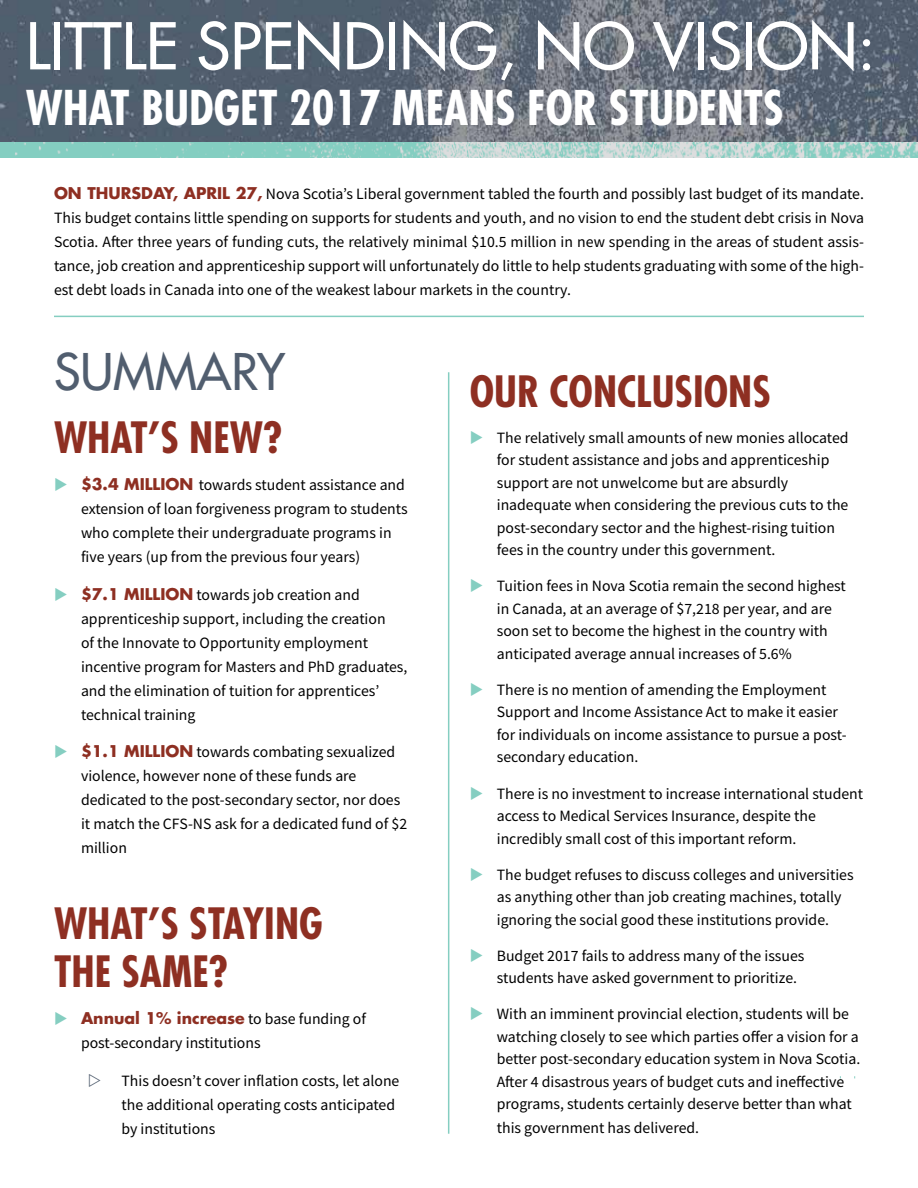
<style>
.page{position:relative;width:918px;height:1188px;background:#fff}
.page>*{position:absolute;margin:0;border:0;box-sizing:border-box;transform-origin:0 0}
.t1{font:500 62.7px "Futura Std";color:#fff}
.t2{font:500 49.2px "Futura Std";color:#515e6f}
.t3{font:700 condensed 46.65px "Futura Std";color:#fff}
.t4{font:700 condensed 42px/48px "Futura Std";color:#8e2f22}
.t5{font:15.75px/22.5px "Source Sans Pro";color:#000}
.t6{font:700 15.75px "Futura Std";color:#8e2f22}
.s1{font-family:"Futura Std";font-weight:700;color:#8e2f22}
.s2{color:#85cec1}
.s3{font-family:"Source Sans Pro";font-weight:400;color:#000}
</style>
<div class="page">
<img style="left:0;top:0;width:918px;height:143px">
<img style="left:0;top:143px;width:918px;height:15px">
<hr style="left:54px;top:316px;width:810px;height:1px;background:#85cec1">
<hr style="left:448px;top:372px;width:1px;height:762px;background:#85cec1">
<h1 class="t1" style="left:26px;top:7px;width:851px">LITTLE SPENDING, NO VISION:</h1>
<h3 class="t3" style="left:26px;top:79px;width:760px">WHAT BUDGET 2017 MEANS FOR STUDENTS</h3>
<p class="t5" style="left:54px;top:182px;width:812px;line-height:24px;text-align:justify"><span class="s1">ON THURSDAY, APRIL 27,</span> Nova Scotia’s Liberal government tabled the fourth and possibly last budget of its mandate.<br>This budget contains little spending on supports for students and youth, and no vision to end the student debt crisis in Nova Scotia. After three years of funding cuts, the relatively minimal $10.5 million in new spending in the areas of student assis&shy;tance, job creation and apprenticeship support will unfortunately do little to help students graduating with some of the high&shy;est debt loads in Canada into one of the weakest labour markets in the country.</p>
<h2 class="t2" style="left:54px;top:341px;width:233px">SUMMARY</h2>
<h3 class="t4" style="left:54px;top:413px;width:230px">WHAT’S NEW?</h3>
<p class="t5" style="left:81px;top:473px;width:328px;line-height:24px;text-indent:-27px"><span class="s2">◆</span> <span class="s1">$3.4 MILLION</span> towards student assistance and extension of loan forgiveness program to students who complete their undergraduate programs in five years (up from the previous four years)</p>
<p class="t5" style="left:81px;top:582px;width:328px;line-height:24px;text-indent:-27px"><span class="s2">◆</span> <span class="s1">$7.1 MILLION</span> towards job creation and apprenticeship support, including the creation<br>of the Innovate to Opportunity employment incentive program for Masters and PhD graduates, and the elimination of tuition for apprentices’ technical training</p>
<p class="t5" style="left:81px;top:740px;width:328px;line-height:24px;text-indent:-27px"><span class="s2">◆</span> <span class="s1">$1.1 MILLION</span> towards combating sexualized violence, however none of these funds are dedicated to the post-secondary sector, nor does it match the CFS-NS ask for a dedicated fund of $2 million</p>
<h3 class="t4" style="left:54px;top:899px;width:270px">WHAT’S STAYING<br>THE SAME?</h3>
<p class="t6" style="left:54px;top:1008px;width:314px"><span class="s2">◆</span> ANNUAL 1% INCREASE <span class="s3">to base funding of</span></p>
<p class="t5" style="left:81px;top:1032px;width:181px">post-secondary institutions</p>
<p class="t5" style="left:122px;top:1068px;width:279px;line-height:24px">This doesn’t cover inflation costs, let alone the additional operating costs anticipated by institutions</p>
<h3 class="t4" style="left:470px;top:368px;width:303px">OUR CONCLUSIONS</h3>
<p class="t5" style="left:497px;top:426px;width:353px;text-indent:-27px"><span class="s2">◆</span> The relatively small amounts of new monies allocated for student assistance and jobs and apprenticeship support are not unwelcome but are absurdly inadequate when considering the previous cuts to the post-secondary sector and the highest-rising tuition fees in the country under this government.</p>
<p class="t5" style="left:497px;top:575px;width:351px;text-indent:-27px"><span class="s2">◆</span> Tuition fees in Nova Scotia remain the second highest in Canada, at an average of $7,218 per year, and are soon set to become the highest in the country with anticipated average annual increases of 5.6%</p>
<p class="t5" style="left:497px;top:678px;width:351px;text-indent:-27px"><span class="s2">◆</span> There is no mention of amending the Employment Support and Income Assistance Act to make it easier for individuals on income assistance to pursue a post&shy;secondary education.</p>
<p class="t5" style="left:497px;top:782px;width:368px;text-indent:-27px"><span class="s2">◆</span> There is no investment to increase international student access to Medical Services Insurance, despite the incredibly small cost of this important reform.</p>
<p class="t5" style="left:497px;top:863px;width:358px;text-indent:-27px"><span class="s2">◆</span> The budget refuses to discuss colleges and universities as anything other than job creating machines, totally ignoring the social good these institutions provide.</p>
<p class="t5" style="left:497px;top:944px;width:309px;text-indent:-27px"><span class="s2">◆</span> Budget 2017 fails to address many of the issues students have asked government to prioritize.</p>
<p class="t5" style="left:497px;top:1002px;width:365px;text-indent:-27px"><span class="s2">◆</span> With an imminent provincial election, students will be watching closely to see which parties offer a vision for a better post-secondary education system in Nova Scotia.<br>After 4 disastrous years of budget cuts and ineffective programs, students certainly deserve better than what</p>
<p class="t5" style="left:497px;top:1117px;width:204px">this government has delivered.</p>
</div>
